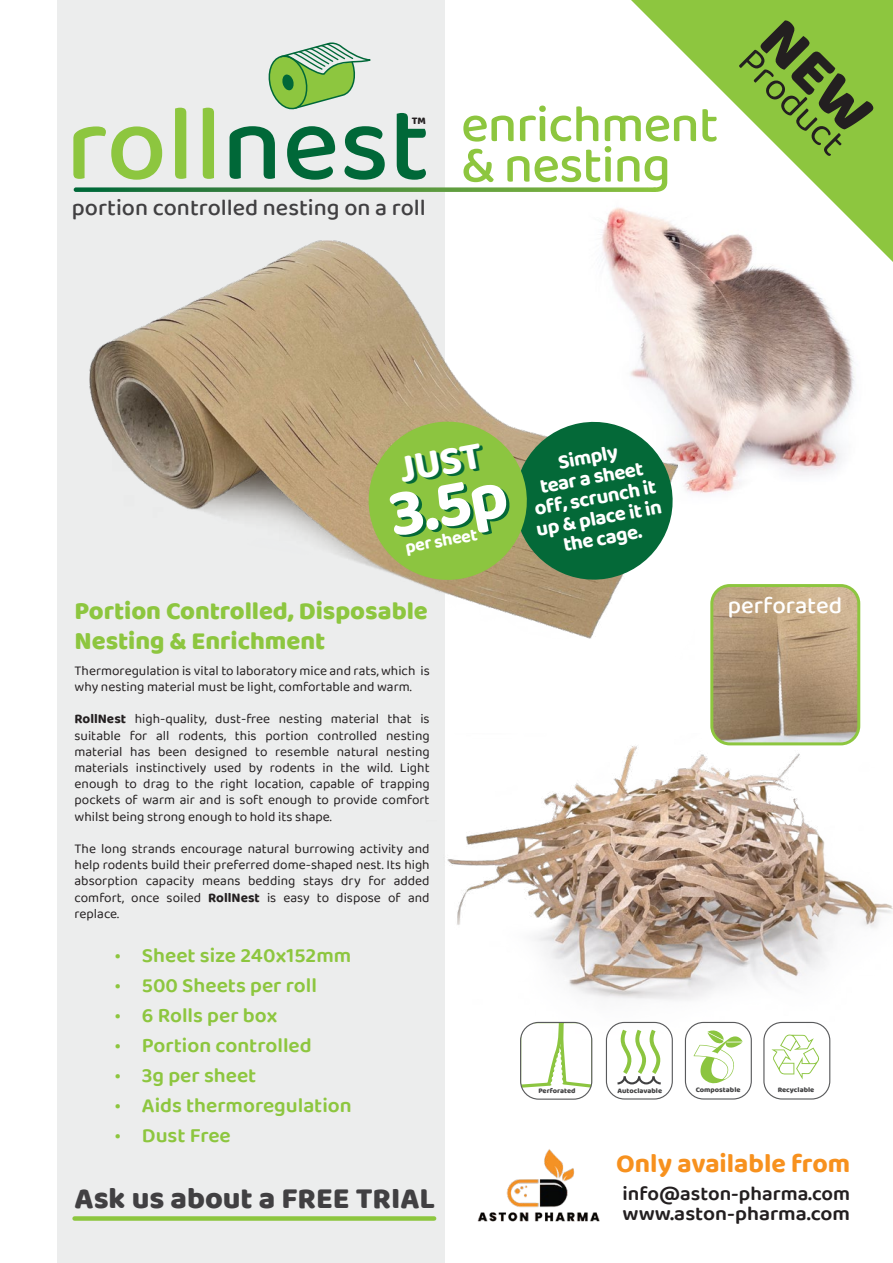
<style>
.page{position:relative;width:893px;height:1263px;background:#fff}
.page>*{position:absolute;margin:0;border:0;box-sizing:border-box;transform-origin:0 0}
.t1{font:500 107.4px "Baloo 2";color:#8dc63f}
.t2{font:700 67.35px "Baloo 2";color:#fff}
.t3{font:700 40.2px "Baloo 2";color:#fff}
.t4{font:39px "Baloo 2";color:#231f20}
.t5{font:800 30.45px "Baloo 2";color:#414042}
.t6{font:700 26.7px "Baloo 2";color:#f7911e}
.t7{font:800 25.5px/30.6px "Baloo 2";letter-spacing:-.005em;color:#8dc63f}
.t8{font:500 24px "Baloo 2";color:#fff}
.t9{font:500 23.4px "Baloo 2";color:#414042}
.t10{font:600 21px "Baloo 2";color:#8dc63f}
.t11{font:700 20.55px/20.5px "Baloo 2";color:#fff;text-align:center}
.t12{font:600 20.4px/20.1px "Baloo 2";color:#231f20}
.t13{font:700 17.85px "Baloo 2";color:#fff}
.t14{font:13.5px/16.2px "Baloo 2";color:#231f20;text-align:justify}
.t15{font:800 10.5px "Baloo 2";color:#231f20}
.t16{font:800 7.2px "Baloo 2";color:#414142}
.s1{font-size:107.85px;color:#006838}
.s2{font-weight:700}
</style>
<div class="page">
<div style="left:57px;top:0;width:388px;height:1263px;background:#eceded"></div>
<img style="left:602px;top:207px;width:253px;height:287px">
<svg style="left:631px;top:0;width:262px;height:262px"></svg>
<img style="left:477px;top:1149px;width:123px;height:73px">
<svg style="left:702px;top:109px;width:15px;height:33px"></svg>
<img style="left:447px;top:744px;width:446px;height:295px">
<div style="left:75px;top:1216px;width:359px;height:5px;background:#8dc63f"></div>
<img style="left:89px;top:240px;width:605px;height:399px">
<img style="left:714px;top:588px;width:145px;height:156px">
<div style="left:710px;top:584px;width:150px;height:161px;border:3px solid #8dc63f;border-radius:18px"></div>
<svg style="left:521px;top:1022px;width:71px;height:68px"></svg>
<svg style="left:615px;top:1025px;width:53px;height:60px"></svg>
<div style="left:606px;top:1022px;width:67px;height:77px;border:1px solid #595a5c;border-radius:18px"></div>
<div style="left:685px;top:1022px;width:67px;height:77px;border:1px solid #595a5c;border-radius:18px"></div>
<svg style="left:693px;top:1030px;width:50px;height:54px"></svg>
<div style="left:763px;top:1022px;width:67px;height:77px;border:1px solid #595a5c;border-radius:18px"></div>
<svg style="left:771px;top:1034px;width:48px;height:45px"></svg>
<div style="left:520px;top:1022px;width:72px;height:78px;border:1px solid #595a5c;border-radius:18px"></div>
<svg style="left:74px;top:43px;width:622px;height:149px"></svg>
<svg style="left:362px;top:415px;width:317px;height:171px;background:#70a45d"></svg>
<div style="left:759px;top:19px;width:116px;height:116px;background:#8dc63f"></div>
<h1 class="t1" style="left:66px;top:67px;width:366px">roll<span class="s1">nest</span></h1>
<h3 class="t9" style="left:72px;top:190px;width:355px">portion controlled nesting on a roll</h3>
<p class="t15" style="left:412px;top:114px;width:15px">TM</p>
<h3 class="t4" style="left:764px;top:35px;width:135px;rotate:45deg">Product</h3>
<h3 class="t3" style="left:395px;top:445px;width:85px;rotate:-10deg">JUST</h3>
<h2 class="t2" style="left:382px;top:474px;width:121px;rotate:-10deg">3.5p</h2>
<h3 class="t13" style="left:404px;top:536px;width:74px;rotate:-10deg">per sheet</h3>
<h3 class="t7" style="left:75px;top:595px;width:355px">Portion Controlled, Disposable<br>Nesting &amp; Enrichment</h3>
<p class="t14" style="left:75px;top:663px;width:357px">Thermoregulation is vital to laboratory mice and rats, which is why nesting material must be light, comfortable and warm.</p>
<p class="t14" style="left:75px;top:712px;width:357px"><span class="s2">RollNest</span> high-quality, dust-free nesting material that is suitable for all rodents, this portion controlled nesting material has been designed to resemble natural nesting materials instinctively used by rodents in the wild. Light enough to drag to the right location, capable of trapping pockets of warm air and is soft enough to provide comfort whilst being strong enough to hold its shape.</p>
<p class="t14" style="left:75px;top:841px;width:357px">The long strands encourage natural burrowing activity and help rodents build their preferred dome-shaped nest. Its high absorption capacity means bedding stays dry for added comfort, once soiled <span class="s2">RollNest</span> is easy to dispose of and replace.</p>
<h3 class="t10" style="left:115px;top:939px;width:238px">• Sheet size 240x152mm</h3>
<h3 class="t10" style="left:115px;top:969px;width:204px">• 500 Sheets per roll</h3>
<h3 class="t10" style="left:115px;top:999px;width:164px">• 6 Rolls per box</h3>
<h3 class="t10" style="left:115px;top:1029px;width:198px">• Portion controlled</h3>
<h3 class="t10" style="left:115px;top:1059px;width:143px">• 3g per sheet</h3>
<h3 class="t10" style="left:115px;top:1090px;width:238px">• Aids thermoregulation</h3>
<h3 class="t10" style="left:115px;top:1120px;width:117px">• Dust Free</h3>
<h3 class="t5" style="left:75px;top:1179px;width:362px">Ask us about a FREE TRIAL</h3>
<h3 class="t11" style="left:524px;top:457px;width:129px;rotate:-10deg">Simply<br>tear a sheet off, scrunch it up &amp; place it in the cage.</h3>
<h3 class="t8" style="left:728px;top:588px;width:116px">perforated</h3>
<p class="t16" style="left:538px;top:1086px;width:39px">Perforated</p>
<p class="t16" style="left:617px;top:1086px;width:46px">Autoclavable</p>
<p class="t16" style="left:696px;top:1086px;width:46px">Compostable</p>
<p class="t16" style="left:778px;top:1086px;width:38px">Recyclable</p>
<h3 class="t6" style="left:616px;top:1147px;width:236px">Only available from</h3>
<h3 class="t12" style="left:622px;top:1185px;width:229px">info@aston-pharma.com www.aston-pharma.com</h3>
</div>
